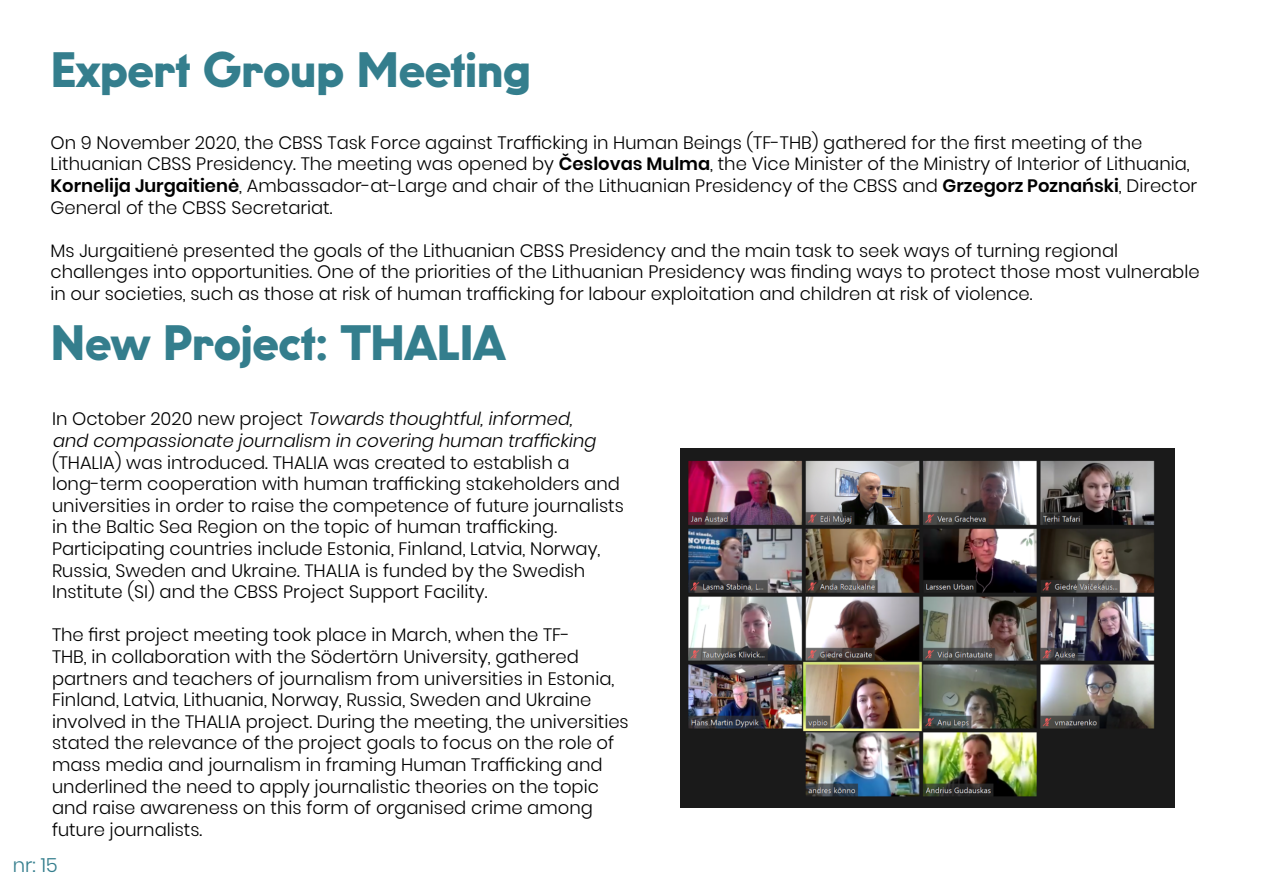
<style>
.page{position:relative;width:1263px;height:893px;background:#fff}
.page>*{position:absolute;margin:0;border:0;box-sizing:border-box;transform-origin:0 0}
.t1{font:900 45px "U8";color:#347e8d}
.t2{font:300 19.5px "Poppins";color:#347e8d}
.t3{font:300 18px/21.6px "Poppins";color:#000}
.t4{font:italic 300 18px/21.6px "Poppins";color:#000}
.s1{font-weight:600}
.s2{font-style:normal}
</style>
<div class="page">
<img style="left:680px;top:449px;width:494px;height:358px">
<h1 class="t1" style="left:51px;top:34px;width:482px">Expert Group Meeting</h1>
<p class="t3" style="left:51px;top:132px;width:1148px">On 9 November 2020, the CBSS Task Force against Trafficking in Human Beings (TF-THB) gathered for the first meeting of the Lithuanian CBSS Presidency. The meeting was opened by <span class="s1">Česlovas Mulma</span>, the Vice Minister of the Ministry of Interior of Lithuania, <span class="s1">Kornelija Jurgaitienė</span>, Ambassador-at-Large and chair of the Lithuanian Presidency of the CBSS and <span class="s1">Grzegorz Poznański</span>, Director General of the CBSS Secretariat.</p>
<p class="t3" style="left:51px;top:240px;width:1150px">Ms Jurgaitienė presented the goals of the Lithuanian CBSS Presidency and the main task to seek ways of turning regional challenges into opportunities. One of the priorities of the Lithuanian Presidency was finding ways to protect those most vulnerable in our societies, such as those at risk of human trafficking for labour exploitation and children at risk of violence.</p>
<h1 class="t1" style="left:51px;top:307px;width:457px">New Project: THALIA</h1>
<p class="t4" style="left:52px;top:408px;width:550px"><span class="s2">I n O c t o b e r 2 0 2 0 n e w p r oj e c t</span> Towardsthoughtful,informed, and compassionate journalism in covering human trafficking</p>
<p class="t3" style="left:52px;top:452px;width:573px">(THALIA) was introduced. THALIA was created to establish a long-term cooperation with human trafficking stakeholders and universities in order to raise the competence of future journalists in the Baltic Sea Region on the topic of human trafficking.<br>Participating countries include Estonia, Finland, Latvia, Norway, Russia, Sweden and Ukraine. THALIA is funded by the Swedish Institute (SI) and the CBSS Project Support Facility.</p>
<p class="t3" style="left:52px;top:624px;width:578px">The first project meeting took place in March, when the TF-<br>THB, in collaboration with the Södertörn University, gathered partners and teachers of journalism from universities in Estonia, Finland, Latvia, Lithuania, Norway, Russia, Sweden and Ukraine involved in the THALIA project. During the meeting, the universities stated the relevance of the project goals to focus on the role of mass media and journalism in framing Human Trafficking and underlined the need to apply journalistic theories on the topic and raise awareness on this form of organised crime among future journalists.</p>
<p class="t2" style="left:13px;top:853px;width:47px">nr: 15</p>
</div>
